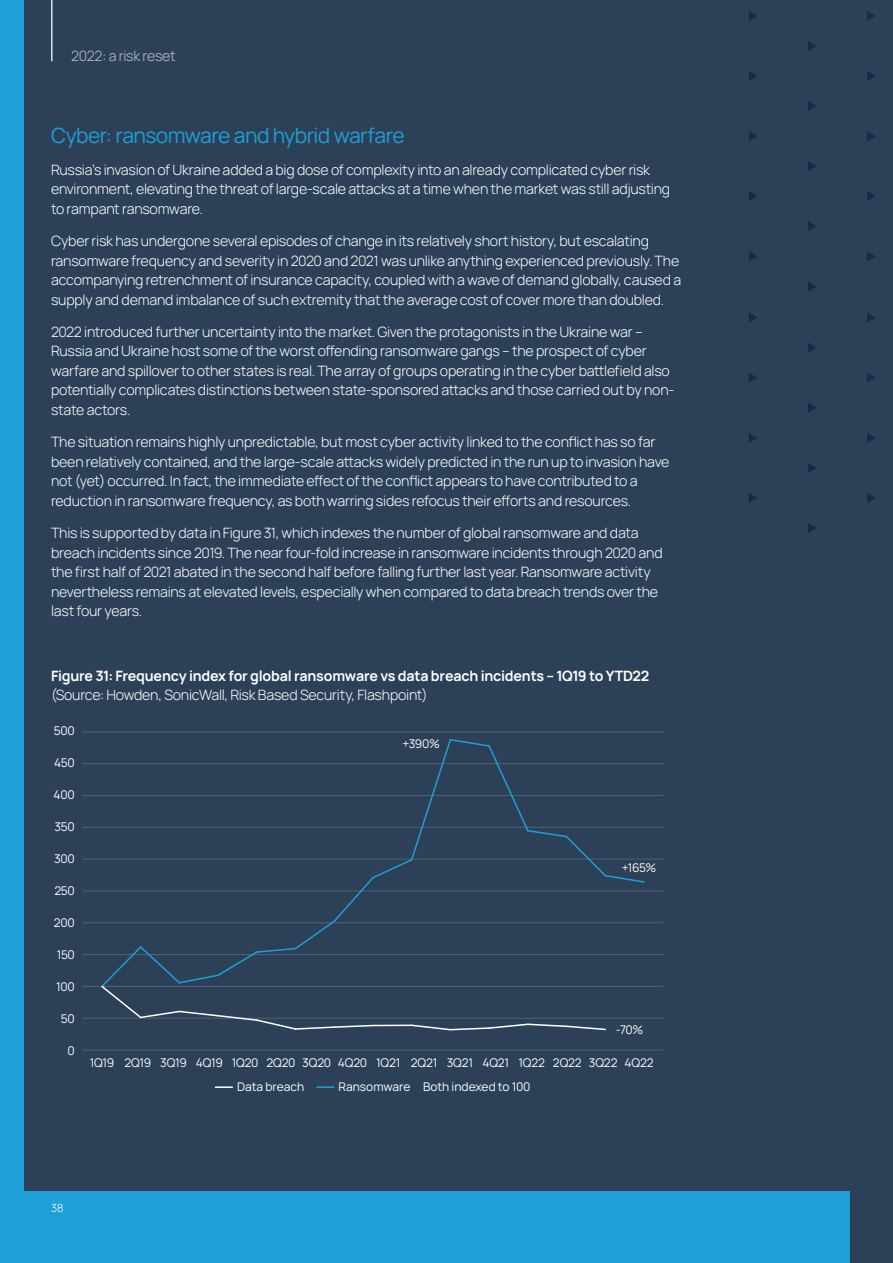
<style>
.page{position:relative;width:893px;height:1263px;background:#1e9fd7}
.page>*{position:absolute;margin:0;border:0;box-sizing:border-box;transform-origin:0 0}
.Body{font:21px "Manrope";letter-spacing:-.025em;color:#1e9fd7}
.Body-2{font:300 14.25px/19.5px "Manrope";letter-spacing:-.015em;color:#fff}
.Body-3{font:700 14.25px/19.5px "Manrope";letter-spacing:-.015em;color:#fff}
.Body-4{font:300 14.25px "Manrope";letter-spacing:-.02em;color:#b9c0c7}
.t1{font:12px "Manrope";letter-spacing:-.01em;color:#fff}
.Footer___Folios{font:300 11.25px "Manrope";color:#fff}
.s1{font-weight:300}
</style>
<div class="page">
<div style="left:850px;top:71px;width:43px;height:1192px;background:#2c4158"></div>
<div style="left:24px;top:0;width:869px;height:1191px;background:#2c4158"></div>
<svg style="left:749px;top:11px;width:126px;height:522px"></svg>
<hr style="left:83px;top:1050px;width:580px;height:1px;background:#506174">
<hr style="left:83px;top:795px;width:580px;height:1px;background:#506174">
<hr style="left:83px;top:827px;width:580px;height:1px;background:#506174">
<hr style="left:83px;top:859px;width:580px;height:1px;background:#506174">
<hr style="left:83px;top:891px;width:580px;height:1px;background:#506174">
<hr style="left:83px;top:922px;width:580px;height:1px;background:#506174">
<hr style="left:83px;top:954px;width:580px;height:1px;background:#506174">
<hr style="left:83px;top:986px;width:580px;height:1px;background:#506174">
<hr style="left:83px;top:1018px;width:580px;height:1px;background:#506174">
<hr style="left:83px;top:763px;width:580px;height:1px;background:#506174">
<hr style="left:83px;top:731px;width:580px;height:1px;background:#506174">
<svg style="left:215px;top:1086px;width:17px;height:2px"></svg>
<svg style="left:317px;top:1086px;width:17px;height:2px"></svg>
<svg style="left:100px;top:739px;width:546px;height:292px"></svg>
<hr style="left:51px;top:0;width:2px;height:61px;background:#dcdfe3">
<p class="Body-4" style="left:71px;top:48px;width:106px">2022: a risk reset</p>
<p class="Body" style="left:51px;top:123px;width:355px">Cyber: ransomware and hybrid warfare</p>
<p class="Body-2" style="left:51px;top:160px;width:621px">Russia’s invasion of Ukraine added a big dose of complexity into an already complicated cyber risk environment, elevating the threat of large-scale attacks at a time when the market was still adjusting to rampant ransomware.</p>
<p class="Body-2" style="left:51px;top:232px;width:632px">Cyber risk has undergone several episodes of change in its relatively short history, but escalating ransomware frequency and severity in 2020 and 2021 was unlike anything experienced previously. The accompanying retrenchment of insurance capacity, coupled with a wave of demand globally, caused a supply and demand imbalance of such extremity that the average cost of cover more than doubled.</p>
<p class="Body-2" style="left:51px;top:322px;width:625px">2022 introduced further uncertainty into the market. Given the protagonists in the Ukraine war – Russia and Ukraine host some of the worst offending ransomware gangs – the prospect of cyber warfare and spillover to other states is real. The array of groups operating in the cyber battlefield also potentially complicates distinctions between state-sponsored attacks and those carried out by non&shy;state actors.</p>
<p class="Body-2" style="left:51px;top:433px;width:620px">The situation remains highly unpredictable, but most cyber activity linked to the conflict has so far been relatively contained, and the large-scale attacks widely predicted in the run up to invasion have not (yet) occurred. In fact, the immediate effect of the conflict appears to have contributed to a reduction in ransomware frequency, as both warring sides refocus their efforts and resources.</p>
<p class="Body-2" style="left:51px;top:523px;width:613px">This is supported by data in Figure 31, which indexes the number of global ransomware and data breach incidents since 2019. The near four-fold increase in ransomware incidents through 2020 and the first half of 2021 abated in the second half before falling further last year. Ransomware activity nevertheless remains at elevated levels, especially when compared to data breach trends over the last four years.</p>
<p class="Body-3" style="left:51px;top:666px;width:600px">Figure 31: Frequency index for global ransomware vs data breach incidents – 1Q19 to YTD22 <span class="s1">(Source: Howden, SonicWall, Risk Based Security, Flashpoint)</span></p>
<p class="t1" style="left:54px;top:724px;width:23px">500</p>
<p class="t1" style="left:54px;top:756px;width:22px">450</p>
<p class="t1" style="left:54px;top:788px;width:23px">400</p>
<p class="t1" style="left:55px;top:820px;width:22px">350</p>
<p class="t1" style="left:54px;top:852px;width:22px">300</p>
<p class="t1" style="left:54px;top:884px;width:22px">250</p>
<p class="t1" style="left:54px;top:916px;width:23px">200</p>
<p class="t1" style="left:57px;top:948px;width:20px">150</p>
<p class="t1" style="left:56px;top:980px;width:20px">100</p>
<p class="t1" style="left:61px;top:1012px;width:15px">50</p>
<p class="t1" style="left:68px;top:1044px;width:9px">0</p>
<p class="t1" style="left:403px;top:736px;width:39px">+390%</p>
<p class="t1" style="left:622px;top:860px;width:36px">+165%</p>
<p class="t1" style="left:616px;top:1022px;width:29px">-70%</p>
<p class="t1" style="left:90px;top:1056px;width:421px">1Q19 2Q19 3Q19 4Q19 1Q20 2Q20 3Q20 4Q20 1Q21 2Q21 3Q21 4Q21</p>
<p class="t1" style="left:624px;top:1056px;width:31px">4Q22</p>
<p class="t1" style="left:518px;top:1056px;width:101px">1Q22 2Q22 3Q22</p>
<p class="t1" style="left:237px;top:1079px;width:69px">Data breach</p>
<p class="t1" style="left:339px;top:1079px;width:194px">Ransomware Both indexed to 100</p>
<p class="Footer___Folios" style="left:51px;top:1201px;width:14px">38</p>
</div>
